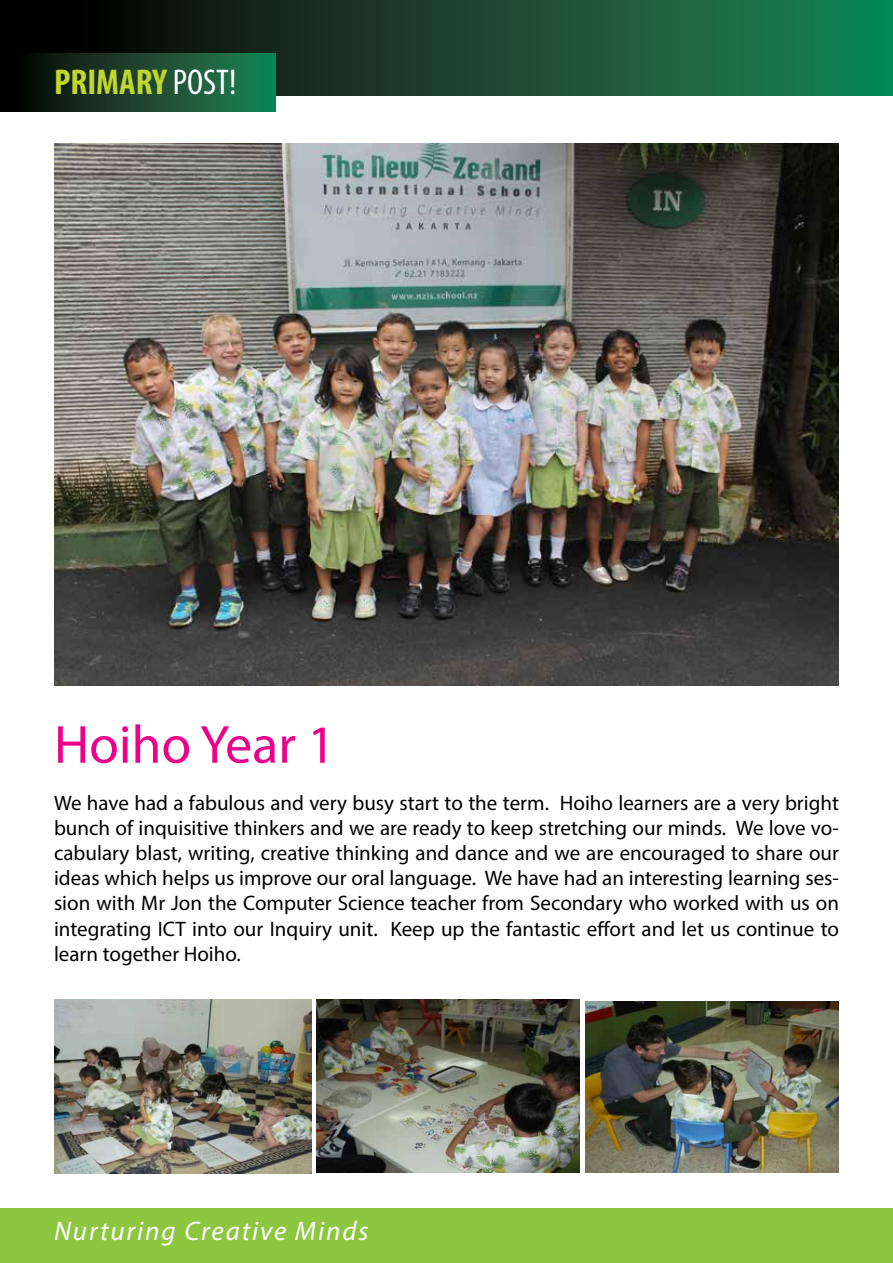
<style>
.page{position:relative;width:893px;height:1263px;background:#fff}
.page>*{position:absolute;margin:0;border:0;box-sizing:border-box;transform-origin:0 0}
.t1{font:54px "Myriad Pro";color:#ec008c}
.t2{font:700 condensed 36px "Myriad Pro";color:#bfd730}
.t3{font:italic 27px "Myriad Pro";letter-spacing:.07em;color:#fff}
.t4{font:21px/25.2px "Myriad Pro";color:#000;text-align:justify}
.s1{font-weight:400;color:#fff}
</style>
<div class="page">
<div style="left:0;top:1208px;width:893px;height:55px;background:#8dc63f"></div>
<svg style="left:0;top:0;width:893px;height:96px;background:#17482e"></svg>
<svg style="left:0;top:53px;width:275px;height:58px;background:#16422a"></svg>
<img style="left:55px;top:143px;width:783px;height:542px">
<img style="left:54px;top:999px;width:258px;height:175px">
<img style="left:317px;top:999px;width:263px;height:174px">
<img style="left:586px;top:1001px;width:253px;height:171px">
<h2 class="t2" style="left:54px;top:60px;width:184px">PRIMARY <span class="s1">POST!</span></h2>
<h1 class="t1" style="left:54px;top:711px;width:283px">Hoiho Year 1</h1>
<p class="t4" style="left:54px;top:789px;width:787px">We have had a fabulous and very busy start to the term. Hoiho learners are a very bright bunch of inquisitive thinkers and we are ready to keep stretching our minds. We love vo&shy;cabulary blast, writing, creative thinking and dance and we are encouraged to share our ideas which helps us improve our oral language. We have had an interesting learning ses&shy;sion with Mr Jon the Computer Science teacher from Secondary who worked with us on integrating ICT into our I nquiry unit. Keep up the fantastic effort and let us continue to learn together Hoiho.</p>
<p class="t3" style="left:54px;top:1214px;width:316px">Nurturing Creative Minds</p>
</div>
